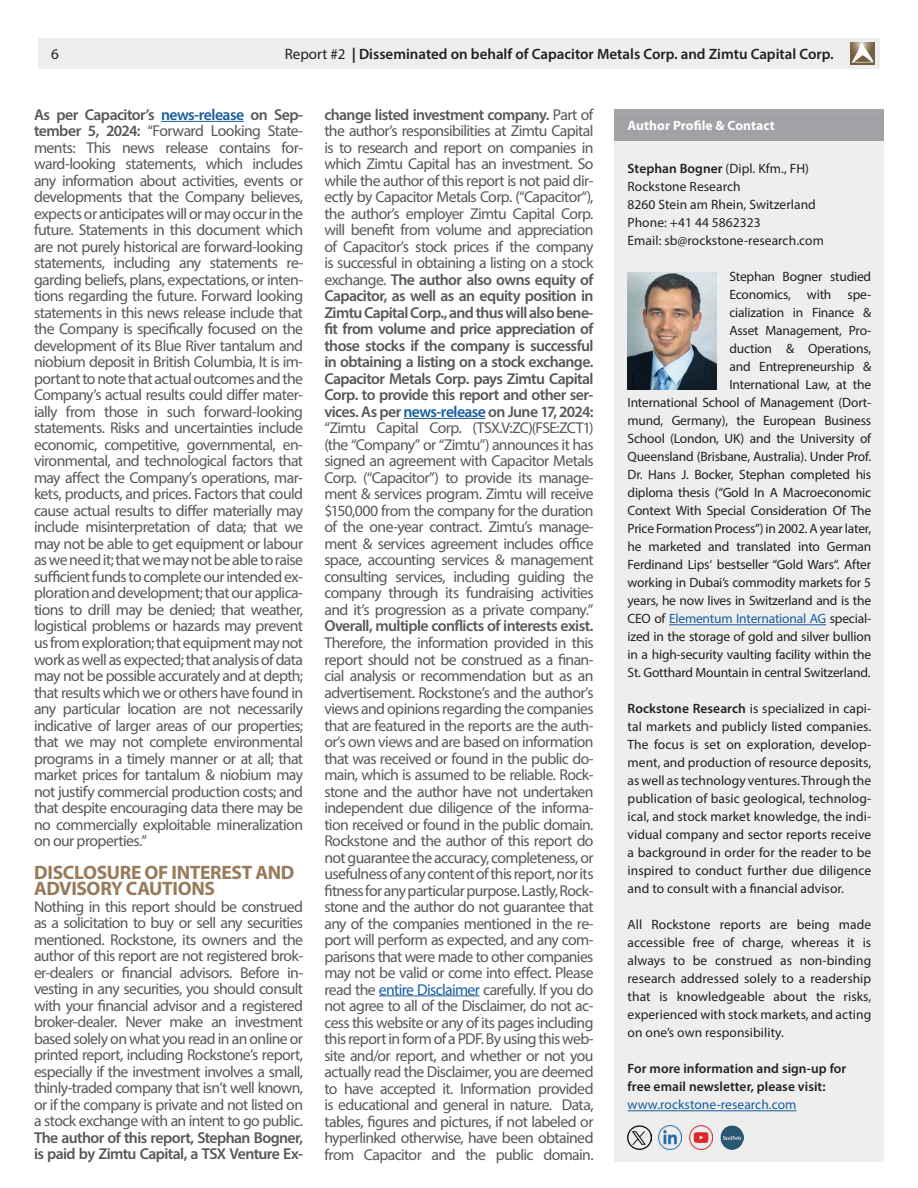
<style>
.page{position:relative;width:918px;height:1188px;background:#fff}
.page>*{position:absolute;margin:0;border:0;box-sizing:border-box;transform-origin:0 0}
.t1{font:700 19.5px/16.5px "Myriad Pro";letter-spacing:-.02em;color:#987b5c}
.t2{font:15.75px/16.5px "Myriad Pro";letter-spacing:-.04em;color:#57585a;text-align:justify}
.t3{font:600 15.75px/16.5px "Myriad Pro";letter-spacing:-.04em;color:#57585a}
.t4{font:600 15px "Myriad Pro";color:#231f20}
.t5{font:15px "Myriad Pro";color:#231f20}
.t6{font:13.5px/18px "Myriad Pro";letter-spacing:-.015em;color:#231f20;text-align:justify}
.t7{font:13.5px/18px "Myriad Pro";letter-spacing:.005em;color:#231f20}
.t8{font:600 13.5px/18px "Myriad Pro";letter-spacing:.005em;color:#231f20}
.t9{font:13.5px "Myriad Pro";letter-spacing:.005em;color:#175d9e}
.t10{font:700 13.5px "Myriad Pro";letter-spacing:.005em;color:#fff}
.s1{font-weight:400}
.s2{font-weight:700}
.s3{font-weight:600}
.s4{font-weight:600;color:#175d9e}
.s5{color:#175d9e}
</style>
<div class="page">
<hr style="left:161px;top:121px;width:83px;height:1px;background:#175d9e">
<hr style="left:404px;top:418px;width:82px;height:1px;background:#175d9e">
<hr style="left:379px;top:995px;width:100px;height:1px;background:#175d9e">
<div style="left:615px;top:116px;width:269px;height:1046px;background:#eeeeef"></div>
<div style="left:615px;top:109px;width:269px;height:32px;background:#a0a2a5"></div>
<img style="left:628px;top:272px;width:89px;height:117px">
<div style="left:38px;top:38px;width:842px;height:31px;background:#eeeeef"></div>
<img style="left:851px;top:43px;width:23px;height:21px">
<hr style="left:669px;top:624px;width:157px;height:1px;background:#175d9e">
<hr style="left:628px;top:1110px;width:169px;height:1px;background:#175d9e">
<img style="left:658px;top:1126px;width:24px;height:23px">
<img style="left:689px;top:1126px;width:24px;height:23px">
<img style="left:720px;top:1126px;width:24px;height:23px">
<img style="left:628px;top:1126px;width:23px;height:23px">
<p class="t5" style="left:51px;top:45px;width:9px">6</p>
<p class="t4" style="left:285px;top:45px;width:550px"><span class="s1">Report #2</span> <span class="s2">|</span> Disseminated on behalf of Capacitor Metals Corp. and Zimtu Capital Corp.</p>
<p class="t2" style="left:34px;top:106px;width:271px"><span class="s3">As per Capacitor’s</span> <span class="s4">news-release</span> <span class="s3">on Sep&shy;tember 5, 2024:</span> “Forward Looking State&shy;ments: This news release contains for&shy;ward-looking statements, which includes any information about activities, events or developments that the Company believes, expects or anticipates will or may occur in the future. Statements in this document which are not purely historical are forward-looking statements, including any statements re&shy;garding beliefs, plans, expectations, or inten&shy;tions regarding the future. Forward looking statements in this news release include that the Company is specifically focused on the development of its Blue River tantalum and niobium deposit in British Columbia, It is im&shy;portant to note that actual outcomes and the Company’s actual results could differ mater&shy;ially from those in such forward-looking statements. Risks and uncertainties include economic, competitive, governmental, en&shy;vironmental, and technological factors that may affect the Company’s operations, mar&shy;kets, products, and prices. Factors that could cause actual results to differ materially may include misinterpretation of data; that we may not be able to get equipment or labour as we need it; that we may not be able to raise sufficient funds to complete our intended ex&shy;ploration and development; that our applica&shy;tions to drill may be denied; that weather, logistical problems or hazards may prevent us from exploration; that equipment may not work as well as expected; that analysis of data may not be possible accurately and at depth; that results which we or others have found in any particular location are not necessarily indicative of larger areas of our properties; that we may not complete environmental programs in a timely manner or at all; that market prices for tantalum &amp; niobium may not justify commercial production costs; and that despite encouraging data there may be no commercially exploitable mineralization on our properties.”</p>
<p class="t1" style="left:34px;top:863px;width:262px">DISCLOSURE OF INTEREST AND<br>ADVISORY CAUTIONS</p>
<p class="t2" style="left:34px;top:898px;width:271px">Nothing in this report should be construed as a solicitation to buy or sell any securities mentioned. Rockstone, its owners and the author of this report are not registered brok&shy;er-dealers or financial advisors. Before in&shy;vesting in any securities, you should consult with your financial advisor and a registered broker-dealer. Never make an investment based solely on what you read in an online or printed report, including Rockstone’s report, especially if the investment involves a small, thinly-traded company that isn’t well known, or if the company is private and not listed on a stock exchange with an intent to go public.</p>
<p class="t3" style="left:34px;top:1129px;width:271px">The author of this report, Stephan Bogner, is paid by Zimtu Capital, a TSX Venture Ex-</p>
<p class="t2" style="left:324px;top:106px;width:271px"><span class="s3">change listed investment company.</span> Part of the author’s responsibilities at Zimtu Capital is to research and report on companies in which Zimtu Capital has an investment. So while the author of this report is not paid dir&shy;ectly by Capacitor Metals Corp. (“Capacitor“), the author’s employer Zimtu Capital Corp. will benefit from volume and appreciation of Capacitor’s stock prices if the company is successful in obtaining a listing on a stock exchange. <span class="s3">The author also owns equity of Capacitor, as well as an equity position in Zimtu Capital Corp., and thus will also bene&shy;fit from volume and price appreciation of those stocks if the company is successful in obtaining a listing on a stock exchange.<br>Capacitor Metals Corp. pays Zimtu Capital Corp. to provide this report and other ser&shy;vices. As per</span> <span class="s4">news-release</span> <span class="s3">on June 17, 2024: </span>“Zimtu Capital Corp. (TSX.V:ZC)(FSE:ZCT1) (the “Company” or “Zimtu”) announces it has signed an agreement with Capacitor Metals Corp. (“Capacitor”) to provide its manage&shy;ment &amp; services program. Zimtu will receive $150,000 from the company for the duration of the one-year contract. Zimtu’s manage&shy;ment &amp; services agreement includes office space, accounting services &amp; management consulting services, including guiding the company through its fundraising activities and it’s progression as a private company.”</p>
<p class="t3" style="left:324px;top:618px;width:271px">Overall, multiple conflicts of interests exist.</p>
<p class="t2" style="left:324px;top:634px;width:271px">Therefore, the information provided in this report should not be construed as a finan&shy;cial analysis or recommendation but as an advertisement. Rockstone’s and the author’s views and opinions regarding the companies that are featured in the reports are the auth&shy;or‘s own views and are based on information that was received or found in the public do&shy;main, which is assumed to be reliable. Rock&shy;stone and the author have not undertaken independent due diligence of the informa&shy;tion received or found in the public domain.<br>Rockstone and the author of this report do not guarantee the accuracy, completeness, or usefulness of any content of this report, nor its fitness for any particular purpose. Lastly, Rock&shy;stone and the author do not guarantee that any of the companies mentioned in the re&shy;port will perform as expected, and any com&shy;parisons that were made to other companies may not be valid or come into effect. Please read the <span class="s5">entire Disclaimer</span> carefully. If you do not agree to all of the Disclaimer, do not ac&shy;cess this website or any of its pages including this report in form of a PDF. By using this web&shy;site and/or report, and whether or not you actually read the Disclaimer, you are deemed to have accepted it. Information provided is educational and general in nature. Data, tables, figures and pictures, if not labeled or hyperlinked otherwise, have been obtained from Capacitor and the public domain.</p>
<p class="t10" style="left:628px;top:116px;width:149px">Author Profile &amp; Contact</p>
<p class="t7" style="left:628px;top:160px;width:198px"><span class="s3">Stephan Bogner</span> (Dipl. Kfm., FH)<br>Rockstone Research<br>8260 Stein am Rhein, Switzerland<br>Phone: +41 44 5862323<br>Email: sb@rockstone-research.com</p>
<p class="t6" style="left:628px;top:268px;width:245px;text-align:right">Stephan Bogner studied<br>Economics, with spe-<br>cialization in Finance &amp;<br>Asset Management, Pro-<br>duction &amp; Operations,<br>and Entrepreneurship &amp;<br>International Law, at the<br>International School of Management (Dort&shy;mund, Germany), the European Business School (London, UK) and the University of Queensland (Brisbane, Australia). Under Prof.<br>Dr. Hans J. Bocker, Stephan completed his diploma thesis (“Gold In A Macroeconomic Context With Special Consideration Of The Price Formation Process”) in 2002. A year later, he marketed and translated into German Ferdinand Lips‘ bestseller “Gold Wars“. After working in Dubai’s commodity markets for 5 years, he now lives in Switzerland and is the CEO of <span class="s5">Elementum International AG</span> special&shy;ized in the storage of gold and silver bullion in a high-security vaulting facility within the St. Gotthard Mountain in central Switzerland.</p>
<p class="t6" style="left:628px;top:700px;width:245px"><span class="s3">Rockstone Research</span> is specialized in capi&shy;tal markets and publicly listed companies.<br>The focus is set on exploration, develop&shy;ment, and production of resource deposits, as well as technology ventures. Through the publication of basic geological, technolog&shy;ical, and stock market knowledge, the indi&shy;vidual company and sector reports receive a background in order for the reader to be inspired to conduct further due diligence and to consult with a financial advisor.</p>
<p class="t6" style="left:628px;top:916px;width:245px">All Rockstone reports are being made accessible free of charge, whereas it is always to be construed as non-binding research addressed solely to a readership that is knowledgeable about the risks, experienced with stock markets, and acting on one’s own responsibility.</p>
<p class="t8" style="left:628px;top:1059px;width:220px">For more information and sign-up for free email newsletter, please visit:</p>
<p class="t9" style="left:628px;top:1096px;width:170px">www.rockstone-research.com</p>
</div>
